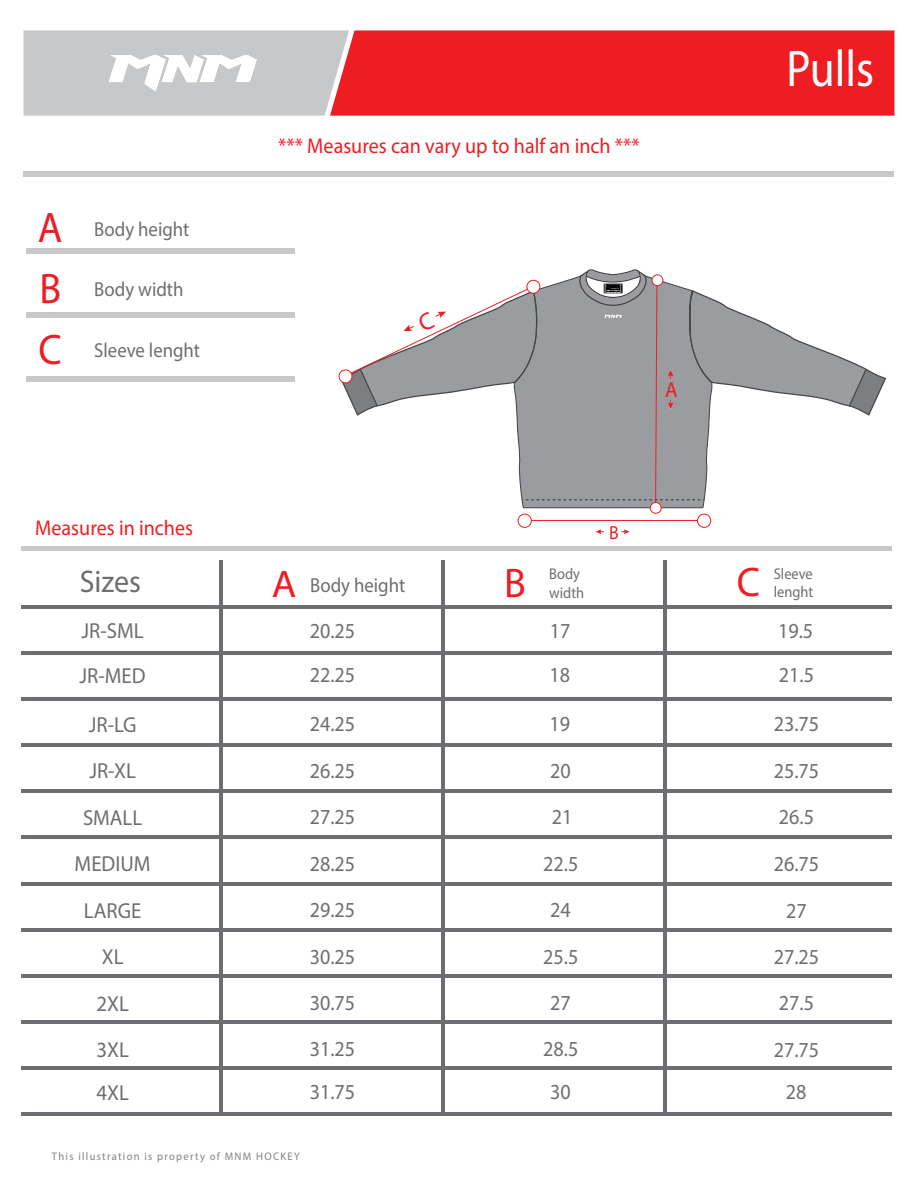
<style>
.page{position:relative;width:918px;height:1188px;background:#fff}
.page>*{position:absolute;margin:0;border:0;box-sizing:border-box;transform-origin:0 0}
.t1{font:51.68px "Myriad Pro";color:#fff;scale:.88 1}
.t2{font:42.83px/60.8px "Myriad Pro";color:#ee1d23;text-align:justify;scale:.94 1}
.t3{font:41.47px "Myriad Pro";color:#ee1d23}
.t4{font:38.4px "Myriad Pro";color:#ee1d23;scale:1.05 1}
.t5{font:31.42px "Myriad Pro";color:#6d6e71;scale:.96 1}
.t6{font:21.75px/46.5px "Myriad Pro";color:#6d6e71;text-align:center;scale:.96 1}
.t7{font:21.75px "Myriad Pro";color:#ee1d23;scale:.94 1}
.t8{font:21.45px/46.5px "Myriad Pro";color:#6d6e71;text-align:center;scale:.94 1}
.t9{font:21.45px "Myriad Pro";color:#ee1d23;scale:.94 1}
.t10{font:20.25px "Myriad Pro";color:#6d6e71;scale:.93 1}
.t11{font:18.9px "Myriad Pro";color:#ee1d23;scale:.94 1}
.t12{font:15.6px/18.8px "Myriad Pro";color:#6d6e71;scale:.93 1}
.t13{font:11.02px "Myriad Pro";letter-spacing:.12em;color:#808285;scale:.96 1}
</style>
<div class="page">
<div style="left:26px;top:248px;width:269px;height:6px;background:#c7c8ca"></div>
<div style="left:26px;top:312px;width:269px;height:5px;background:#c7c8ca"></div>
<div style="left:26px;top:376px;width:269px;height:5px;background:#c7c8ca"></div>
<svg style="left:24px;top:30px;width:306px;height:86px"></svg>
<div style="left:330px;top:30px;width:564px;height:86px;background:#ee1d23"></div>
<div style="left:24px;top:171px;width:870px;height:5px;background:#c7c8ca"></div>
<hr style="left:22px;top:547px;width:870px;height:4px;background:#c7c8ca">
<hr style="left:22px;top:605px;width:870px;height:4px;background:#6d6e71">
<hr style="left:22px;top:651px;width:870px;height:4px;background:#6d6e71">
<hr style="left:22px;top:697px;width:870px;height:4px;background:#6d6e71">
<hr style="left:22px;top:743px;width:870px;height:4px;background:#6d6e71">
<hr style="left:22px;top:789px;width:870px;height:4px;background:#6d6e71">
<hr style="left:22px;top:836px;width:870px;height:3px;background:#6d6e71">
<hr style="left:22px;top:882px;width:870px;height:4px;background:#6d6e71">
<hr style="left:22px;top:928px;width:870px;height:4px;background:#6d6e71">
<hr style="left:22px;top:974px;width:870px;height:4px;background:#6d6e71">
<hr style="left:22px;top:1020px;width:870px;height:4px;background:#6d6e71">
<hr style="left:22px;top:1066px;width:870px;height:4px;background:#6d6e71">
<hr style="left:22px;top:1112px;width:870px;height:4px;background:#6d6e71">
<hr style="left:219px;top:560px;width:4px;height:555px;background:#6d6e71">
<hr style="left:442px;top:560px;width:3px;height:555px;background:#6d6e71">
<hr style="left:664px;top:560px;width:3px;height:555px;background:#6d6e71">
<hr style="left:528px;top:520px;width:171px;height:1px;background:#ee1d23">
<div style="left:518px;top:514px;width:13px;height:13px;background:#fff;border-radius:50%"></div>
<div style="left:518px;top:514px;width:14px;height:14px;border:1px solid #ee1d23;border-radius:50%"></div>
<div style="left:697px;top:514px;width:14px;height:14px;border:1px solid #ee1d23;border-radius:50%"></div>
<svg style="left:596px;top:529px;width:8px;height:5px"></svg>
<svg style="left:621px;top:529px;width:9px;height:5px"></svg>
<svg style="left:338px;top:269px;width:549px;height:246px"></svg>
<h2 class="t2" style="left:38px;top:201px;width:28px">A B C</h2>
<p class="t10" style="left:94px;top:221px;width:104px">Body height</p>
<p class="t10" style="left:94px;top:282px;width:97px">Body width</p>
<p class="t10" style="left:94px;top:342px;width:115px">Sleeve lenght</p>
<p class="t9" style="left:35px;top:520px;width:169px">Measures in inches</p>
<h3 class="t5" style="left:80px;top:570px;width:65px">Sizes</h3>
<p class="t6" style="left:82px;top:609px;width:66px">JR-SML</p>
<p class="t6" style="left:80px;top:654px;width:70px">JR-MED</p>
<p class="t6" style="left:89px;top:703px;width:51px;text-align:left">JR-LG<br>JR-XL</p>
<p class="t6" style="left:75px;top:796px;width:81px">SMALL<br>MEDIUM<br>LARGE<br>XL<br>2XL<br>3XL</p>
<p class="t6" style="left:96px;top:1071px;width:35px">4XL</p>
<p class="t9" style="left:278px;top:137px;width:387px">*** Measures can vary up to half an inch ***</p>
<p class="t7" style="left:665px;top:382px;width:15px">A</p>
<p class="t11" style="left:609px;top:525px;width:12px">B</p>
<h1 class="t1" style="left:786px;top:48px;width:101px">Pulls</h1>
<p class="t12" style="left:549px;top:566px;width:39px">Body width</p>
<h3 class="t3" style="left:737px;top:566px;width:25px">C</h3>
<h3 class="t4" style="left:272px;top:569px;width:25px">A</h3>
<h3 class="t3" style="left:504px;top:567px;width:23px">B</h3>
<p class="t12" style="left:774px;top:565px;width:44px">Sleeve lenght</p>
<p class="t10" style="left:310px;top:577px;width:104px">Body height</p>
<p class="t8" style="left:310px;top:609px;width:50px">20.25</p>
<p class="t8" style="left:550px;top:609px;width:23px">17</p>
<p class="t8" style="left:778px;top:609px;width:39px">19.5</p>
<p class="t8" style="left:310px;top:654px;width:50px">22.25</p>
<p class="t8" style="left:779px;top:654px;width:39px">21.5</p>
<p class="t8" style="left:550px;top:654px;width:23px">18</p>
<p class="t8" style="left:310px;top:703px;width:50px;text-align:justify">24.25<br>26.25<br>27.25<br>28.25<br>29.25<br>30.25<br>30.75<br>31.25</p>
<p class="t8" style="left:543px;top:703px;width:39px">19<br>20<br>21<br>22.5</p>
<p class="t8" style="left:543px;top:888px;width:39px">24<br>25.5<br>27<br>28.5</p>
<p class="t8" style="left:310px;top:1071px;width:50px">31.75</p>
<p class="t8" style="left:550px;top:1071px;width:23px">30</p>
<p class="t8" style="left:774px;top:703px;width:50px">23.75<br>25.75<br>26.5<br>26.75<br>27<br>27.25<br>27.5<br>27.75</p>
<p class="t8" style="left:786px;top:1071px;width:23px">28</p>
<p class="t13" style="left:52px;top:1152px;width:260px">This illustration is property of MNM HOCKEY</p>
</div>
